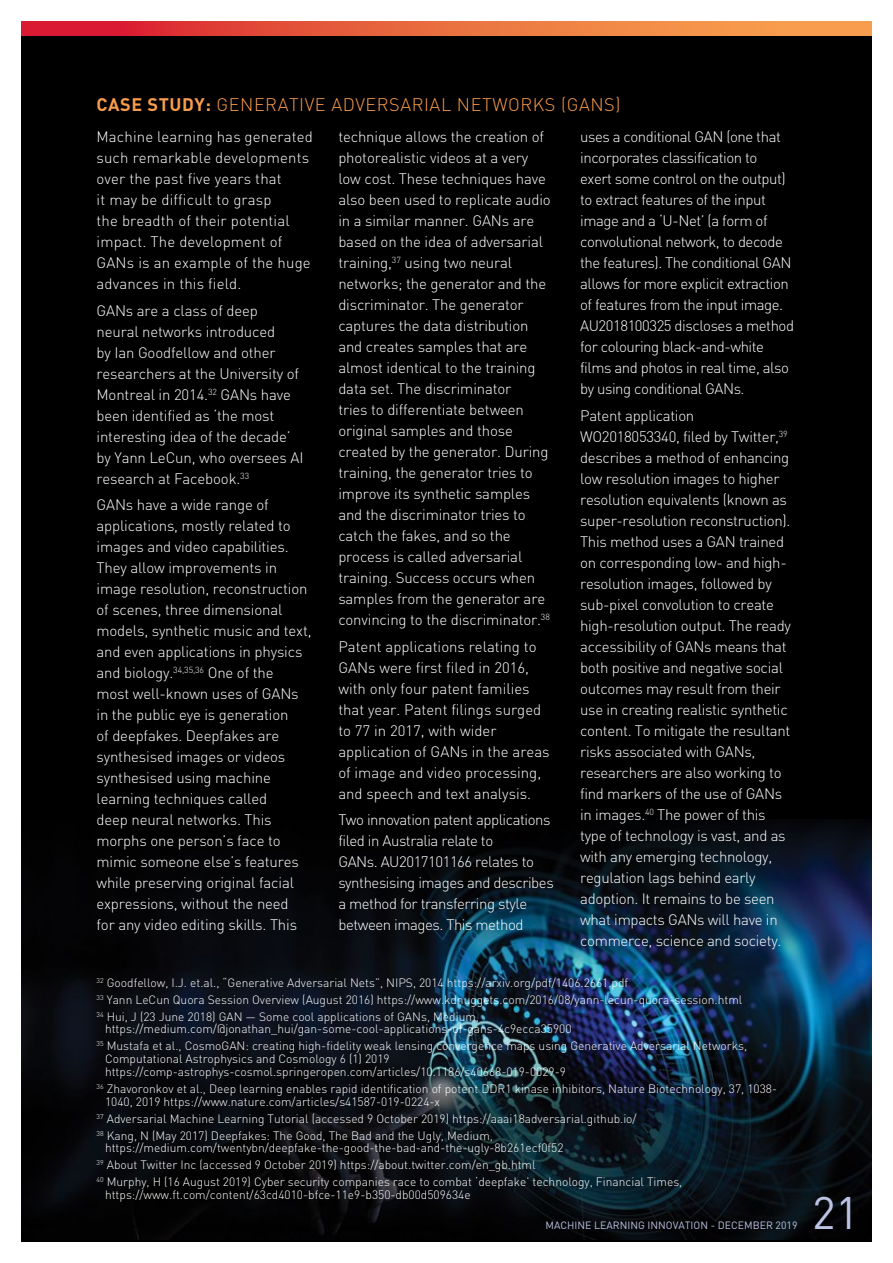
<style>
.page{position:relative;width:893px;height:1263px;background:#fff}
.page>*{position:absolute;margin:0;border:0;box-sizing:border-box;transform-origin:0 0}
.t1{font:45px "DIN";color:#bdc3e2}
.t2{font:300 18px "DIN";letter-spacing:.03em;color:#f89c4d}
.t3{font:300 15px/21px "DIN";letter-spacing:-.01em;color:#fff}
.t4{font:300 15px/21px "DIN";letter-spacing:-.03em;color:#fff}
.t5{font:300 15px/21px "DIN";letter-spacing:.01em;color:#fff}
.t6{font:300 12px/17px "DIN";color:#fff}
.t7{font:10.5px "DIN";color:#bdc3e2}
.s1{font-weight:700}
</style>
<div class="page">
<div style="left:21px;top:21px;width:851px;height:1221px;background:#000"></div>
<img style="left:21px;top:819px;width:851px;height:421px">
<svg style="left:21px;top:21px;width:851px;height:14px;background:#e9663f"></svg>
<p class="t2" style="left:97px;top:94px;width:525px"><span class="s1">CASE STUDY:</span> GENERATIVE ADVERSARIAL NETWORKS (GANS)</p>
<p class="t5" style="left:97px;top:126px;width:218px">Machine learning has generated such remarkable developments over the past five years that<br>it may be difficult to grasp<br>the breadth of their potential impact. The development of<br>GANs is an example of the huge advances in this field.</p>
<p class="t3" style="left:97px;top:300px;width:209px">GANs are a class of deep neural networks introduced<br>by Ian Goodfellow and other researchers at the University of<br>Montreal in 2014.<sup>32</sup> GANs have been identified as ‘the most interesting idea of the decade’ by Yann LeCun, who oversees AI research at Facebook.<sup>33</sup></p>
<p class="t3" style="left:97px;top:494px;width:217px">GANs have a wide range of applications, mostly related to images and video capabilities.<br>They allow improvements in image resolution, reconstruction of scenes, three dimensional models, synthetic music and text, and even applications in physics and biology.<sup>34,35,36</sup> One of the<br>most well-known uses of GANs in the public eye is generation<br>of deepfakes. Deepfakes are synthesised images or videos synthesised using machine learning techniques called<br>deep neural networks. This morphs one person’s face to mimic someone else’s features while preserving original facial expressions, without the need<br>for any video editing skills. This</p>
<p class="t4" style="left:580px;top:126px;width:215px">uses a conditional GAN (one that incorporates classification to<br>exert some control on the output) to extract features of the input image and a ‘U-Net’ (a form of convolutional network, to decode the features). The conditional GAN allows for more explicit extraction of features from the input image.<br>AU2018100325 discloses a method for colouring black-and-white films and photos in real time, also by using conditional GANs.</p>
<p class="t3" style="left:580px;top:405px;width:212px">Patent application<br>WO2018053340, filed by Twitter,<sup>39 </sup>describes a method of enhancing low resolution images to higher resolution equivalents (known as super-resolution reconstruction).<br>This method uses a GAN trained on corresponding low- and high&shy;resolution images, followed by sub-pixel convolution to create high-resolution output. The ready accessibility of GANs means that both positive and negative social outcomes may result from their use in creating realistic synthetic content. To mitigate the resultant risks associated with GANs, researchers are also working to find markers of the use of GANs in images.<sup>40</sup> The power of this type of technology is vast, and as with any emerging technology, regulation lags behind early adoption. It remains to be seen what impacts GANs will have in commerce, science and society.</p>
<p class="t6" style="left:97px;top:974px;width:647px"><sup>32</sup> Goodfellow, I.J. et.al., “Generative Adversarial Nets”, NIPS, 2014 https://arxiv.org/pdf/1406.2661.pdf<br><sup>33</sup> Yann LeCun Quora Session Overview (August 2016) https://www.kdnuggets.com/2016/08/yann-lecun-quora-session.html<br><sup>34</sup> Hui, J (23 June 2018) GAN — Some cool applications of GANs, Medium,</p>
<p class="t6" style="left:97px;top:1020px;width:652px;text-indent:8px">https://medium.com/@jonathan_hui/gan-some-cool-applications-of-gans-4c9ecca35900<br><sup>35</sup> Mustafa et al., CosmoGAN: creating high-fidelity weak lensing convergence maps using Generative Adversarial Networks,</p>
<p class="t6" style="left:105px;top:1052px;width:462px;line-height:12.8px">Computational Astrophysics and Cosmology 6 (1) 2019 https://comp-astrophys-cosmol.springeropen.com/articles/10.1186/s40668-019-0029-9</p>
<p class="t6" style="left:105px;top:1082px;width:674px;line-height:12.8px;text-indent:-8px"><sup>36</sup> Zhavoronkov et al., Deep learning enables rapid identification of potent DDR1 kinase inhibitors, Nature Biotechnology, 37, 1038-<br>1040, 2019 https://www.nature.com/articles/s41587-019-0224-x</p>
<p class="t6" style="left:97px;top:1110px;width:542px"><sup>37</sup> Adversarial Machine Learning Tutorial (accessed 9 October 2019) https://aaai18adversarial.github.io/<br><sup>38</sup> Kang, N (May 2017) Deepfakes: The Good, The Bad and the Ugly, Medium,</p>
<p class="t6" style="left:97px;top:1139px;width:587px;text-indent:8px">https://medium.com/twentybn/deepfake-the-good-the-bad-and-the-ugly-8b261ecf0f52<br><sup>39</sup> About Twitter Inc (accessed 9 October 2019) https://about.twitter.com/en_gb.html<br><sup>40</sup> Murphy, H (16 August 2019) Cyber security companies race to combat ‘deepfake’ technology, Financial Times,</p>
<p class="t6" style="left:105px;top:1186px;width:367px">https://www.ft.com/content/63cd4010-bfce-11e9-b350-db00d509634e</p>
<p class="t7" style="left:546px;top:1218px;width:253px">MACHINE LEARNING INNOVATION - DECEMBER 2019</p>
<p class="t3" style="left:338px;top:126px;width:214px">technique allows the creation of photorealistic videos at a very low cost. These techniques have also been used to replicate audio in a similar manner. GANs are based on the idea of adversarial training,<sup>37</sup> using two neural networks; the generator and the discriminator. The generator captures the data distribution and creates samples that are almost identical to the training data set. The discriminator<br>tries to differentiate between original samples and those created by the generator. During training, the generator tries to improve its synthetic samples and the discriminator tries to catch the fakes, and so the process is called adversarial training. Success occurs when samples from the generator are convincing to the discriminator.<sup>38</sup></p>
<p class="t3" style="left:338px;top:636px;width:213px">Patent applications relating to<br>GANs were first filed in 2016, with only four patent families that year. Patent filings surged to 77 in 2017, with wider application of GANs in the areas of image and video processing, and speech and text analysis.</p>
<p class="t4" style="left:338px;top:809px;width:217px">Two innovation patent applications filed in Australia relate to<br>GANs. AU2017101166 relates to synthesising images and describes a method for transferring style between images. This method</p>
<h1 class="t1" style="left:812px;top:1185px;width:48px">21</h1>
</div>
